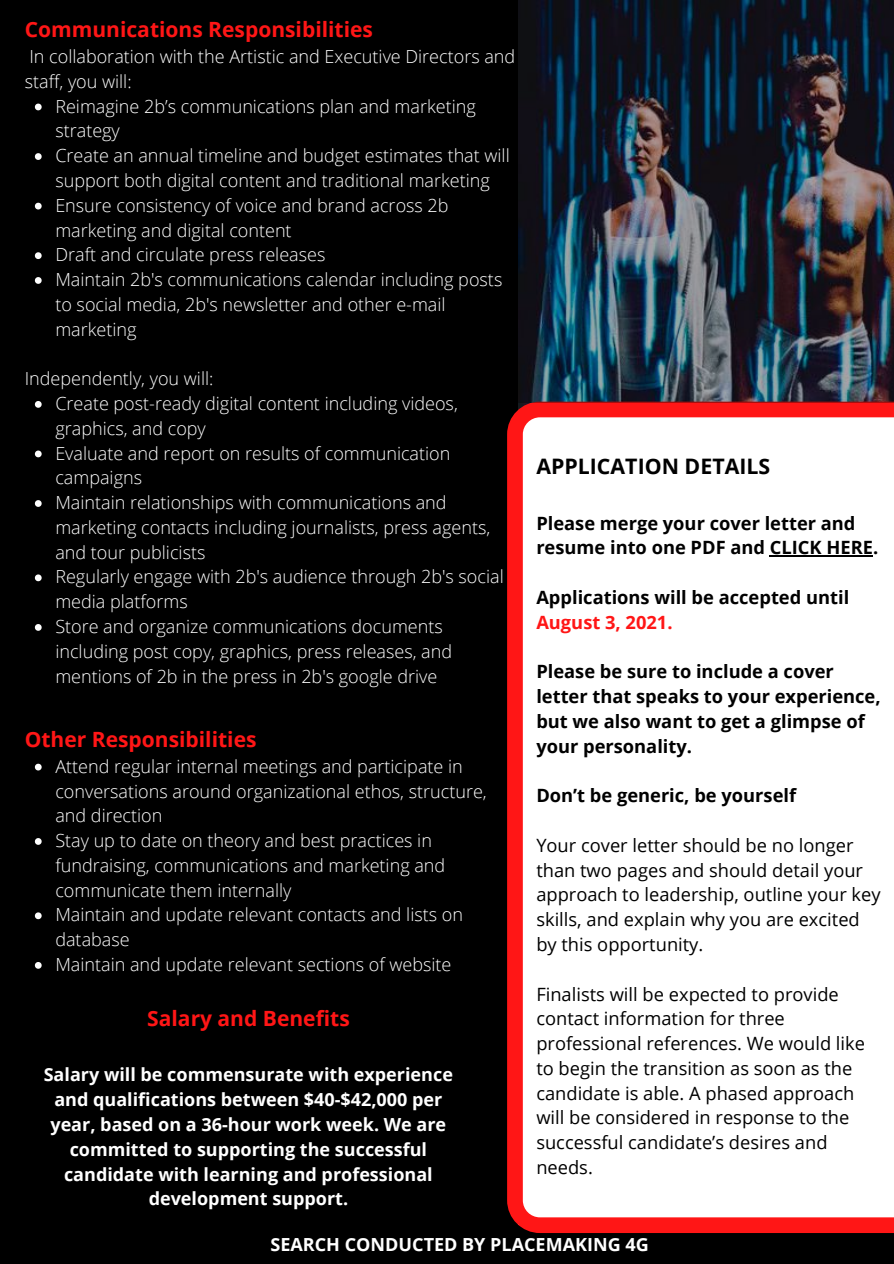
<style>
.page{position:relative;width:894px;height:1264px;background:#fff}
.page>*{position:absolute;margin:0;border:0;box-sizing:border-box;transform-origin:0 0}
.t1{font:700 21.3px "Open Sans";color:#000}
.t2{font:700 21px "Open Sans";color:#ff1616}
.t3{font:18.3px/24.8px "Open Sans";color:#000}
.t4{font:700 18.3px/24.8px "Open Sans";color:#000}
.t5{font:700 18.3px "Open Sans";color:#ff1616}
.t6{font:300 18px/24.8px "Open Sans";color:#fff}
.t7{font:700 18px/24.8px "Open Sans";color:#fff;text-align:center}
</style>
<div class="page">
<div style="left:0;top:0;width:893px;height:1263px;background:#000"></div>
<svg style="left:507px;top:402px;width:386px;height:830px;background:#feeded"></svg>
<img style="left:518px;top:0;width:375px;height:402px">
<svg style="left:35px;top:104px;width:7px;height:6px"></svg>
<svg style="left:35px;top:153px;width:7px;height:7px"></svg>
<svg style="left:35px;top:203px;width:7px;height:6px"></svg>
<svg style="left:35px;top:252px;width:7px;height:7px"></svg>
<svg style="left:35px;top:277px;width:7px;height:7px"></svg>
<svg style="left:35px;top:401px;width:7px;height:7px"></svg>
<svg style="left:35px;top:450px;width:7px;height:7px"></svg>
<svg style="left:35px;top:500px;width:7px;height:7px"></svg>
<svg style="left:35px;top:574px;width:7px;height:7px"></svg>
<svg style="left:35px;top:624px;width:7px;height:6px"></svg>
<svg style="left:35px;top:763px;width:7px;height:7px"></svg>
<svg style="left:35px;top:838px;width:7px;height:6px"></svg>
<svg style="left:35px;top:912px;width:7px;height:7px"></svg>
<svg style="left:35px;top:962px;width:7px;height:6px"></svg>
<hr style="left:769px;top:555px;width:103px;height:1px;background:#000">
<p class="t2" style="left:25px;top:15px;width:349px">Communications Responsibilities</p>
<p class="t6" style="left:25px;top:44px;width:492px">In collaboration with the Artistic and Executive Directors and staff, you will:</p>
<p class="t6" style="left:55px;top:93px;width:456px">Reimagine 2b’s communications plan and marketing strategy<br>Create an annual timeline and budget estimates that will support both digital content and traditional marketing Ensure consistency of voice and brand across 2b marketing and digital content<br>Draft and circulate press releases<br>Maintain 2b's communications calendar including posts to social media, 2b's newsletter and other e-mail marketing</p>
<p class="t6" style="left:25px;top:366px;width:190px">Independently, you will:</p>
<p class="t6" style="left:55px;top:390px;width:449px">Create post-ready digital content including videos, graphics, and copy<br>Evaluate and report on results of communication campaigns<br>Maintain relationships with communications and marketing contacts including journalists, press agents, and tour publicists<br>Regularly engage with 2b's audience through 2b's social media platforms<br>Store and organize communications documents including post copy, graphics, press releases, and mentions of 2b in the press in 2b's google drive</p>
<p class="t2" style="left:25px;top:724px;width:233px">Other Responsibilities</p>
<p class="t6" style="left:55px;top:753px;width:433px">Attend regular internal meetings and participate in conversations around organizational ethos, structure, and direction<br>Stay up to date on theory and best practices in fundraising, communications and marketing and communicate them internally<br>Maintain and update relevant contacts and lists on database<br>Maintain and update relevant sections of website</p>
<p class="t2" style="left:147px;top:1003px;width:204px">Salary and Benefits</p>
<p class="t7" style="left:44px;top:1061px;width:410px">Salary will be commensurate with experience and qualifications between $40-$42,000 per year, based on a 36-hour work week. We are committed to supporting the successful candidate with learning and professional development support.</p>
<p class="t1" style="left:536px;top:451px;width:235px">APPLICATION DETAILS</p>
<p class="t4" style="left:536px;top:510px;width:343px">Please merge your cover letter and resume into one PDF and CLICK HERE.</p>
<p class="t4" style="left:536px;top:584px;width:314px">Applications will be accepted until</p>
<p class="t5" style="left:536px;top:609px;width:138px">August 3, 2021.</p>
<p class="t4" style="left:536px;top:659px;width:346px">Please be sure to include a cover letter that speaks to your experience, but we also want to get a glimpse of your personality.</p>
<p class="t4" style="left:536px;top:782px;width:261px">Don’t be generic, be yourself</p>
<p class="t3" style="left:536px;top:832px;width:346px">Your cover letter should be no longer than two pages and should detail your approach to leadership, outline your key skills, and explain why you are excited by this opportunity.</p>
<p class="t3" style="left:536px;top:981px;width:330px">Finalists will be expected to provide contact information for three professional references. We would like to begin the transition as soon as the candidate is able. A phased approach will be considered in response to the successful candidate’s desires and needs.</p>
<p class="t7" style="left:270px;top:1231px;width:379px">SEARCH CONDUCTED BY PLACEMAKING 4G</p>
</div>
